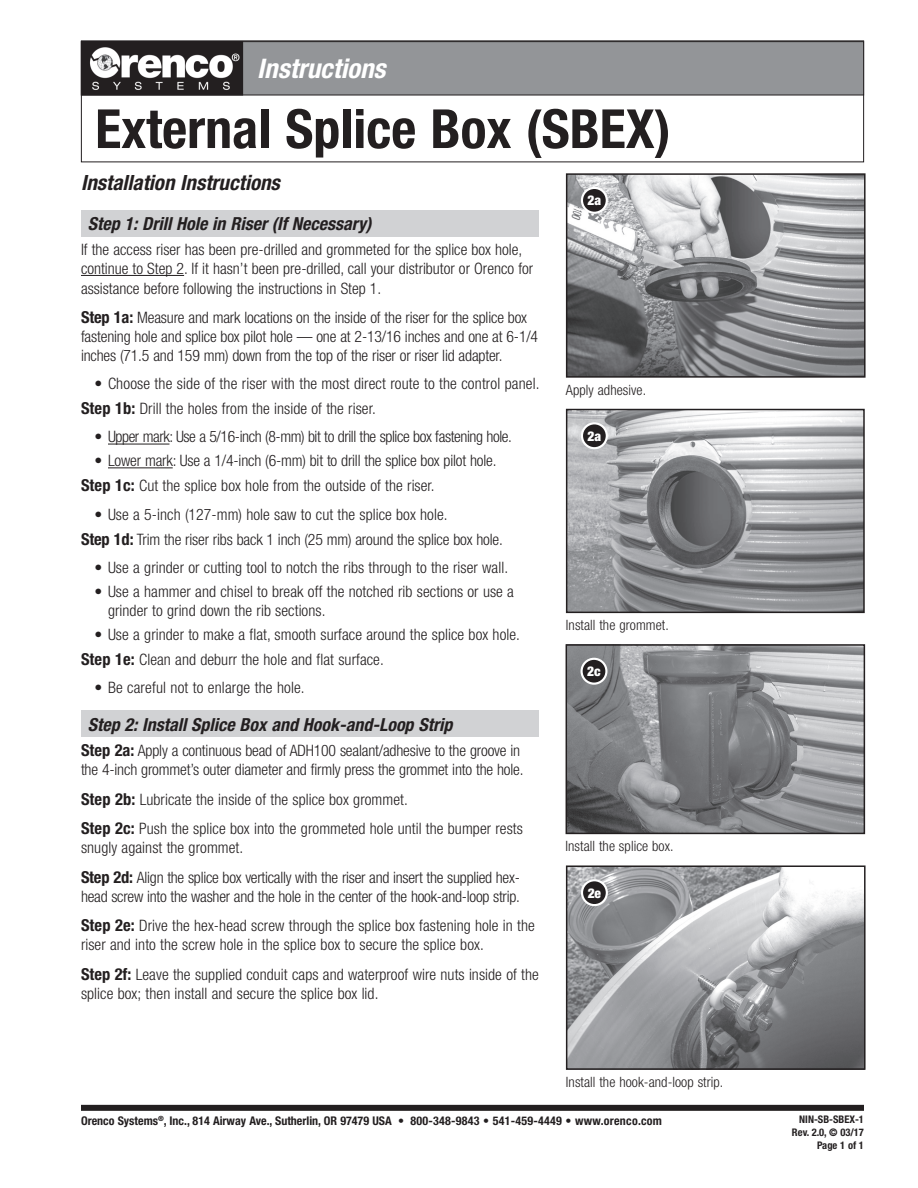
<style>
.page{position:relative;width:918px;height:1188px;background:#fff}
.page>*{position:absolute;margin:0;border:0;box-sizing:border-box;transform-origin:0 0}
.t1{font:700 condensed 54px "Helvetica Neue";color:#231f20}
.t2{font:italic 700 condensed 27px "Helvetica Neue";color:#fff}
.Intro_Head{font:italic 700 condensed 21px "Helvetica Neue";color:#231f20}
.Steps_Head{font:italic 700 condensed 18px "Helvetica Neue";color:#231f20}
.Steps_Text{font:300 condensed 15.75px/18.9px "Helvetica Neue";letter-spacing:.005em;color:#231f20}
.Steps_Text-2{font:300 condensed 15.75px/18.9px "Helvetica Neue";letter-spacing:-.015em;color:#231f20}
.Steps_Text-3{font:300 condensed 15.75px "Helvetica Neue";letter-spacing:-.025em;color:#231f20}
.Steps_Captions{font:300 condensed 14.25px "Helvetica Neue";letter-spacing:.005em;color:#231f20}
.t3{font:900 condensed 13.5px "Helvetica Neue";letter-spacing:-.01em;color:#fff}
.t4{font:700 condensed 12px "Helvetica Neue";color:#231f20}
.t5{font:700 condensed 10.5px/12.6px "Helvetica Neue";color:#231f20;text-align:right}
.s1{font-weight:700;font-size:16.5px}
</style>
<div class="page">
<div style="left:81px;top:42px;width:783px;height:53px;background:#939598"></div>
<div style="left:81px;top:41px;width:783px;height:54px;border:1px solid #231f20"></div>
<div style="left:81px;top:42px;width:162px;height:53px;background:#231f20"></div>
<img style="left:90px;top:47px;width:150px;height:43px">
<div style="left:81px;top:41px;width:162px;height:54px;border:1px solid #231f20"></div>
<div style="left:81px;top:1105px;width:783px;height:6px;background:#231f20"></div>
<div style="left:81px;top:210px;width:458px;height:27px;background:#d1d2d4"></div>
<div style="left:81px;top:710px;width:458px;height:27px;background:#d1d2d4"></div>
<hr style="left:81px;top:275px;width:103px;height:1px;background:#231f20">
<hr style="left:108px;top:444px;width:61px;height:1px;background:#231f20">
<hr style="left:108px;top:467px;width:65px;height:1px;background:#231f20">
<img style="left:569px;top:412px;width:293px;height:198px">
<div style="left:566px;top:409px;width:299px;height:204px;border:2px solid #231f20"></div>
<svg style="left:581px;top:422px;width:27px;height:27px"></svg>
<div style="left:583px;top:424px;width:23px;height:23px;background:#231f20;border-radius:50%"></div>
<img style="left:569px;top:647px;width:293px;height:184px">
<div style="left:566px;top:644px;width:299px;height:190px;border:2px solid #231f20"></div>
<svg style="left:581px;top:658px;width:27px;height:27px"></svg>
<div style="left:583px;top:660px;width:22px;height:23px;background:#231f20;border-radius:50%"></div>
<img style="left:569px;top:868px;width:294px;height:199px">
<div style="left:566px;top:865px;width:300px;height:205px;border:2px solid #231f20"></div>
<svg style="left:581px;top:879px;width:27px;height:27px"></svg>
<div style="left:583px;top:881px;width:23px;height:23px;background:#231f20;border-radius:50%"></div>
<img style="left:569px;top:176px;width:294px;height:199px">
<div style="left:566px;top:173px;width:300px;height:205px;border:2px solid #231f20"></div>
<svg style="left:581px;top:187px;width:27px;height:27px"></svg>
<div style="left:583px;top:189px;width:23px;height:23px;background:#231f20;border-radius:50%"></div>
<h2 class="t2" style="left:257px;top:52px;width:130px">Instructions</h2>
<h1 class="t1" style="left:95px;top:96px;width:577px">External Splice Box (SBEX)</h1>
<p class="Intro_Head" style="left:81px;top:169px;width:200px">Installation Instructions</p>
<p class="Steps_Head" style="left:88px;top:213px;width:285px">Step 1: Drill Hole in Riser (If Necessary)</p>
<p class="Steps_Text" style="left:81px;top:240px;width:454px;line-height:19.4px">If the access riser has been pre-drilled and grommeted for the splice box hole, continue to Step 2. If it hasn’t been pre-drilled, call your distributor or Orenco for assistance before following the instructions in Step 1.</p>
<p class="Steps_Text" style="left:81px;top:308px;width:459px"><span class="s1">Step 1a:</span> Measure and mark locations on the inside of the riser for the splice box fastening hole and splice box pilot hole — one at 2-13/16 inches and one at 6-1/4 inches (71.5 and 159 mm) down from the top of the riser or riser lid adapter.</p>
<p class="Steps_Text" style="left:95px;top:374px;width:447px">• Choose the side of the riser with the most direct route to the control panel.</p>
<p class="Steps_Text" style="left:81px;top:399px;width:296px"><span class="s1">Step 1b:</span> Drill the holes from the inside of the riser.</p>
<p class="Steps_Text-3" style="left:95px;top:428px;width:419px">• Upper mark: Use a 5/16-inch (8-mm) bit to drill the splice box fastening hole.</p>
<p class="Steps_Text" style="left:95px;top:451px;width:404px">• Lower mark: Use a 1/4-inch (6-mm) bit to drill the splice box pilot hole.</p>
<p class="Steps_Text" style="left:81px;top:476px;width:355px"><span class="s1">Step 1c:</span> Cut the splice box hole from the outside of the riser.</p>
<p class="Steps_Text" style="left:95px;top:504px;width:355px">• Use a 5-inch (127-mm) hole saw to cut the splice box hole.</p>
<p class="Steps_Text" style="left:81px;top:530px;width:423px"><span class="s1">Step 1d:</span> Trim the riser ribs back 1 inch (25 mm) around the splice box hole.</p>
<p class="Steps_Text" style="left:95px;top:558px;width:415px">• Use a grinder or cutting tool to notch the ribs through to the riser wall.</p>
<p class="Steps_Text" style="left:108px;top:581px;width:408px;line-height:19.5px;text-indent:-14px">• Use a hammer and chisel to break off the notched rib sections or use a grinder to grind down the rib sections.</p>
<p class="Steps_Text" style="left:95px;top:625px;width:427px">• Use a grinder to make a flat, smooth surface around the splice box hole.</p>
<p class="Steps_Text" style="left:81px;top:650px;width:304px"><span class="s1">Step 1e:</span> Clean and deburr the hole and flat surface.</p>
<p class="Steps_Text" style="left:95px;top:678px;width:212px">• Be careful not to enlarge the hole.</p>
<p class="Steps_Head" style="left:88px;top:714px;width:366px">Step 2: Install Splice Box and Hook-and-Loop Strip</p>
<p class="Steps_Text" style="left:81px;top:741px;width:444px"><span class="s1">Step 2a:</span> Apply a continuous bead of ADH100 sealant/adhesive to the groove in the 4-inch grommet’s outer diameter and firmly press the grommet into the hole.</p>
<p class="Steps_Text" style="left:81px;top:790px;width:328px"><span class="s1">Step 2b:</span> Lubricate the inside of the splice box grommet.</p>
<p class="Steps_Text" style="left:81px;top:819px;width:443px"><span class="s1">Step 2c:</span> Push the splice box into the grommeted hole until the bumper rests snugly against the grommet.</p>
<p class="Steps_Text-2" style="left:81px;top:868px;width:440px"><span class="s1">Step 2d:</span> Align the splice box vertically with the riser and insert the supplied hex&shy;head screw into the washer and the hole in the center of the hook-and-loop strip.</p>
<p class="Steps_Text" style="left:81px;top:916px;width:455px"><span class="s1">Step 2e:</span> Drive the hex-head screw through the splice box fastening hole in the riser and into the screw hole in the splice box to secure the splice box.</p>
<p class="Steps_Text" style="left:81px;top:965px;width:459px"><span class="s1">Step 2f:</span> Leave the supplied conduit caps and waterproof wire nuts inside of the splice box; then install and secure the splice box lid.</p>
<p class="t3" style="left:588px;top:192px;width:15px">2a</p>
<p class="Steps_Captions" style="left:566px;top:382px;width:82px">Apply adhesive.</p>
<p class="t3" style="left:588px;top:428px;width:15px">2a</p>
<p class="Steps_Captions" style="left:566px;top:617px;width:104px">Install the grommet.</p>
<p class="t3" style="left:587px;top:663px;width:15px">2c</p>
<p class="Steps_Captions" style="left:566px;top:838px;width:110px">Install the splice box.</p>
<p class="t3" style="left:588px;top:884px;width:15px">2e</p>
<p class="Steps_Captions" style="left:566px;top:1074px;width:159px">Install the hook-and-loop strip.</p>
<p class="t4" style="left:81px;top:1113px;width:583px">Orenco Systems<sup>®</sup>, Inc., 814 Airway Ave., Sutherlin, OR 97479 USA • 800-348-9843 • 541-459-4449 • www.orenco.com</p>
<p class="t5" style="left:792px;top:1113px;width:74px">NIN-SB-SBEX-1<br>Rev. 2.0, © 03/17<br>Page 1 of 1</p>
</div>
